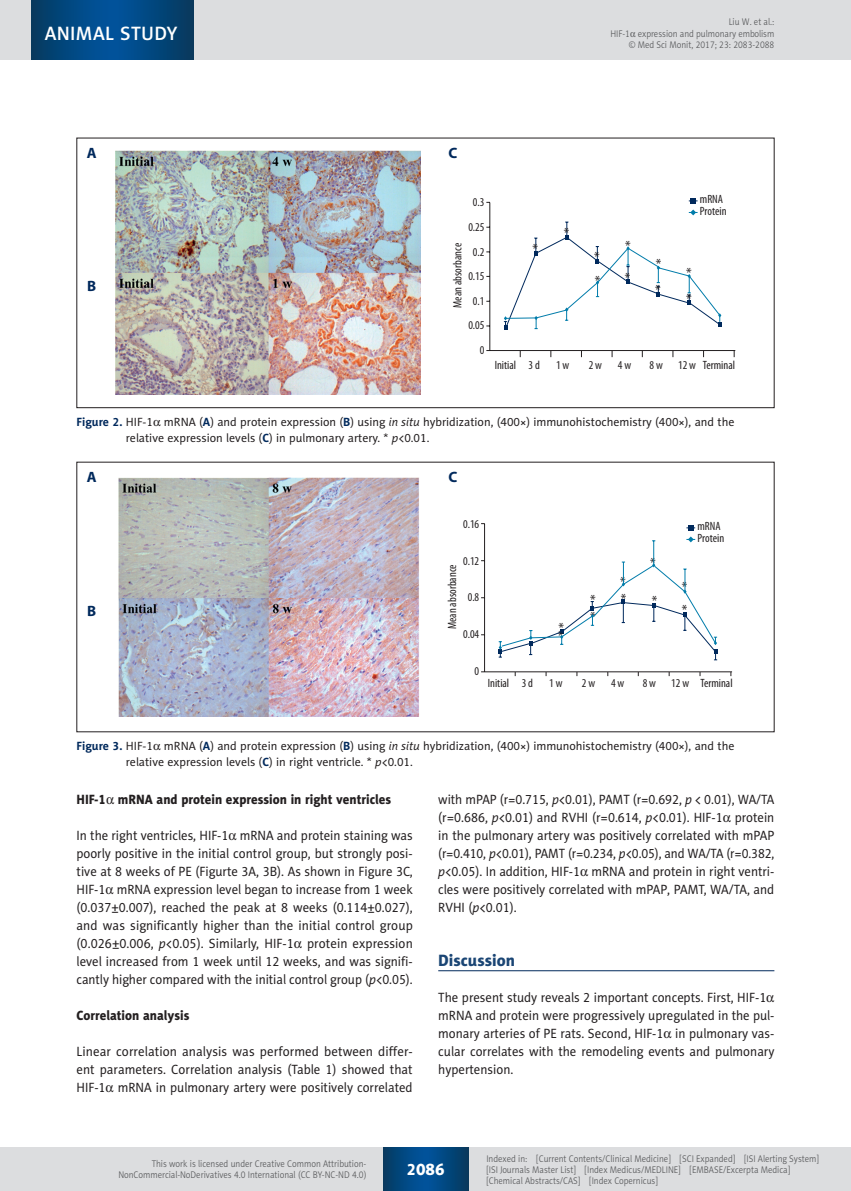
<style>
.page{position:relative;width:851px;height:1191px;background:#fff}
.page>*{position:absolute;margin:0;border:0;box-sizing:border-box;transform-origin:0 0}
.t1{font:19.5px "Naomi Sans EFN Medium";letter-spacing:.015em;color:#fff}
.MSM_Headline_1{font:16.5px "Naomi Sans EFN Heavy";color:#1a4574}
.t2{font:16.5px "Naomi Sans EFN Heavy";color:#fff}
.t3{font:condensed 15px "Myriad Pro";color:#231f20}
.t4{font:700 15px "Myriad Pro";color:#00295c}
.MSM_Body{font:13.5px/18px "Naomi Sans EFN";color:#231f20;text-align:justify;scale:.95 1}
.MSM_Body-2{font:13.5px/18px "Naomi Sans EFN";color:#231f20;text-align:justify;scale:.94 1}
.MSM_Body-3{font:13.5px/18px "Naomi Sans EFN";color:#231f20;text-align:justify;scale:.96 1}
.MSM_Headline_2{font:13.5px "Naomi Sans EFN Heavy";color:#231f20;scale:.95 1}
.MSM_Rycina_tytul{font:12px/15.8px "Naomi Sans EFN";color:#231f20}
.t5{font:condensed 12px/24.5px "Myriad Pro";color:#231f20}
.t6{font:9.75px/11.2px "Naomi Sans EFN Light";color:#57585a;text-align:right;scale:.9 1}
.s1{font-family:"Standard Sym L"}
.s2{font-weight:700;color:#00295c}
.s3{font-style:italic}
</style>
<div class="page">
<hr style="left:438px;top:970px;width:336px;height:1px;background:#00295c">
<img style="left:116px;top:151px;width:305px;height:244px">
<hr style="left:489px;top:202px;width:1px;height:148px;background:#231f20">
<hr style="left:486px;top:350px;width:249px;height:1px;background:#231f20">
<svg style="left:504px;top:222px;width:217px;height:108px"></svg>
<svg style="left:688px;top:198px;width:9px;height:17px"></svg>
<div style="left:77px;top:138px;width:697px;height:270px;border:1px solid #231f20"></div>
<img style="left:118px;top:477px;width:301px;height:239px">
<hr style="left:484px;top:524px;width:1px;height:147px;background:#231f20">
<hr style="left:481px;top:671px;width:251px;height:1px;background:#231f20">
<svg style="left:498px;top:525px;width:219px;height:135px"></svg>
<div style="left:0;top:1148px;width:850px;height:43px;background:#dcdddf"></div>
<svg style="left:383px;top:1147px;width:85px;height:43px;background:#02477e"></svg>
<div style="left:0;top:0;width:850px;height:60px;background:#dcdddf"></div>
<hr style="left:850px;top:0;width:1px;height:60px;background:#dcdddf">
<svg style="left:32px;top:0;width:161px;height:60px;background:#02477f"></svg>
<h1 class="t1" style="left:45px;top:22px;width:134px">ANIMAL STUDY</h1>
<p class="t4" style="left:87px;top:143px;width:11px">A</p>
<p class="t4" style="left:87px;top:277px;width:11px">B</p>
<p class="t6" style="left:610px;top:16px;width:184px">Liu W. et al.:<br>HIF-1<span class="s1">a</span> expression and pulmonary embolism © Med Sci Monit, 2017; 23: 2083-2088</p>
<p class="t4" style="left:448px;top:143px;width:10px">C</p>
<p class="t5" style="left:468px;top:190px;width:18px;text-align:right">0.3<br>0.25<br>0.2<br>0.15<br>0.1<br>0.05<br>0</p>
<p class="t5" style="left:445px;top:308px;width:66px;rotate:-90deg">Mean absorbance</p>
<p class="t5" style="left:494px;top:352px;width:23px">Initial</p>
<p class="t3" style="left:532px;top:241px;width:7px">*</p>
<p class="t3" style="left:563px;top:225px;width:7px">*</p>
<p class="t3" style="left:594px;top:249px;width:7px">*</p>
<p class="t3" style="left:594px;top:272px;width:7px">*</p>
<p class="t3" style="left:625px;top:238px;width:7px">*</p>
<p class="t3" style="left:624px;top:270px;width:7px">*</p>
<p class="t3" style="left:656px;top:256px;width:7px">*</p>
<p class="t3" style="left:655px;top:282px;width:7px">*</p>
<p class="t5" style="left:699px;top:193px;width:28px;line-height:12px">mRNA<br>Protein</p>
<p class="t3" style="left:686px;top:265px;width:7px">*</p>
<p class="t3" style="left:686px;top:291px;width:7px">*</p>
<p class="t5" style="left:528px;top:352px;width:13px">3 d</p>
<p class="t5" style="left:556px;top:352px;width:15px">1w</p>
<p class="t5" style="left:588px;top:352px;width:15px">2w</p>
<p class="t5" style="left:618px;top:352px;width:15px">4w</p>
<p class="t5" style="left:649px;top:352px;width:15px">8 w</p>
<p class="t5" style="left:678px;top:352px;width:58px">12 w Terminal</p>
<p class="MSM_Rycina_tytul" style="left:126px;top:414px;width:610px;text-indent:-49px"><span class="s2">Figure 2.</span> HIF-1<span class="s1">a</span> mRNA (<span class="s2">A</span>) and protein expression (<span class="s2">B</span>) using <span class="s3">in situ</span> hybridization, (400×) immunohistochemistry (400×), and the relative expression levels (<span class="s2">C</span>) in pulmonary artery. * <span class="s3">p</span>&lt;0.01.</p>
<p class="t4" style="left:87px;top:467px;width:11px">A</p>
<p class="t4" style="left:448px;top:467px;width:10px">C</p>
<p class="t4" style="left:87px;top:601px;width:11px">B</p>
<p class="t5" style="left:463px;top:512px;width:18px">0.16</p>
<p class="t5" style="left:463px;top:548px;width:18px">0.12</p>
<p class="t5" style="left:467px;top:585px;width:13px">0.8</p>
<p class="t5" style="left:463px;top:622px;width:18px">0.04</p>
<p class="t5" style="left:474px;top:659px;width:6px">0</p>
<p class="t5" style="left:440px;top:629px;width:66px;rotate:-90deg">Mean absorbance</p>
<p class="t3" style="left:558px;top:620px;width:7px">*</p>
<p class="t3" style="left:557px;top:628px;width:7px">*</p>
<p class="t3" style="left:590px;top:592px;width:7px">*</p>
<p class="t3" style="left:590px;top:609px;width:7px">*</p>
<p class="t3" style="left:620px;top:573px;width:7px">*</p>
<p class="t3" style="left:620px;top:590px;width:7px">*</p>
<p class="t3" style="left:650px;top:555px;width:7px">*</p>
<p class="t3" style="left:651px;top:593px;width:7px">*</p>
<p class="t5" style="left:697px;top:520px;width:28px;line-height:12px">mRNA<br>Protein</p>
<p class="t3" style="left:681px;top:579px;width:7px">*</p>
<p class="t3" style="left:681px;top:602px;width:7px">*</p>
<p class="t5" style="left:487px;top:671px;width:47px">Initial 3 d</p>
<p class="t5" style="left:549px;top:671px;width:15px">1w</p>
<p class="t5" style="left:581px;top:671px;width:15px">2w</p>
<p class="t5" style="left:611px;top:671px;width:15px">4w</p>
<p class="t5" style="left:642px;top:671px;width:15px">8 w</p>
<p class="t5" style="left:671px;top:671px;width:63px">12 w Terminal</p>
<p class="MSM_Rycina_tytul" style="left:126px;top:738px;width:610px;text-indent:-49px"><span class="s2">Figure 3.</span> HIF-1<span class="s1">a</span> mRNA (<span class="s2">A</span>) and protein expression (<span class="s2">B</span>) using <span class="s3">in situ</span> hybridization, (400×) immunohistochemistry (400×), and the relative expression levels (<span class="s2">C</span>) in right ventricle. * <span class="s3">p</span>&lt;0.01.</p>
<p class="MSM_Headline_2" style="left:77px;top:791px;width:332px">HIF-1<span class="s1">a</span> mRNA and protein expression in right ventricles</p>
<p class="MSM_Body" style="left:77px;top:826px;width:355px">In the right ventricles, HIF-1<span class="s1">a</span> mRNA and protein staining was poorly positive in the initial control group, but strongly posi&shy;tive at 8 weeks of PE (Figurte 3A, 3B). As shown in Figure 3C, HIF-1<span class="s1">a</span> mRNA expression level began to increase from 1 week (0.037±0.007), reached the peak at 8 weeks (0.114±0.027), and was significantly higher than the initial control group (0.026±0.006, <span class="s3">p</span>&lt;0.05). Similarly, HIF-1<span class="s1">a</span> protein expression level increased from 1 week until 12 weeks, and was signifi&shy;cantly higher compared with the initial control group (<span class="s3">p</span>&lt;0.05).</p>
<p class="MSM_Headline_2" style="left:77px;top:1007px;width:120px">Correlation analysis</p>
<p class="MSM_Body-3" style="left:77px;top:1042px;width:351px">Linear correlation analysis was performed between differ&shy;ent parameters. Correlation analysis (Table 1) showed that HIF-1<span class="s1">a</span> mRNA in pulmonary artery were positively correlated</p>
<p class="MSM_Body-2" style="left:438px;top:790px;width:359px">with mPAP (r=0.715, <span class="s3">p</span>&lt;0.01), PAMT (r=0.692, <span class="s3">p</span> &lt; 0.01), WA/TA (r=0.686, <span class="s3">p</span>&lt;0.01) and RVHI (r=0.614, <span class="s3">p</span>&lt;0.01). HIF-1<span class="s1">a</span> protein in the pulmonary artery was positively correlated with mPAP (r=0.410, <span class="s3">p</span>&lt;0.01), PAMT (r=0.234, <span class="s3">p</span>&lt;0.05), and WA/TA (r=0.382, <span class="s3">p</span>&lt;0.05). In addition, HIF-1<span class="s1">a</span> mRNA and protein in right ventri&shy;cles were positively correlated with mPAP, PAMT, WA/TA, and RVHI (<span class="s3">p</span>&lt;0.01).</p>
<p class="MSM_Headline_1" style="left:438px;top:950px;width:78px">Discussion</p>
<p class="MSM_Body" style="left:438px;top:988px;width:355px">The present study reveals 2 important concepts. First, HIF-1<span class="s1">a </span>mRNA and protein were progressively upregulated in the pul&shy;monary arteries of PE rats. Second, HIF-1<span class="s1">a</span> in pulmonary vas&shy;cular correlates with the remodeling events and pulmonary hypertension.</p>
<p class="t6" style="left:118px;top:1158px;width:277px">This work is licensed under Creative Common Attribution-<br>NonCommercial-NoDerivatives 4.0 International (CC BY-NC-ND 4.0)</p>
<p class="t2" style="left:406px;top:1159px;width:40px">2086</p>
<p class="t6" style="left:486px;top:1152px;width:371px;text-align:left">Indexed in: [Current Contents/Clinical Medicine] [SCI Expanded] [ISI Alerting System] [ISI Journals Master List] [Index Medicus/MEDLINE] [EMBASE/Excerpta Medica] [Chemical Abstracts/CAS] [Index Copernicus]</p>
</div>
